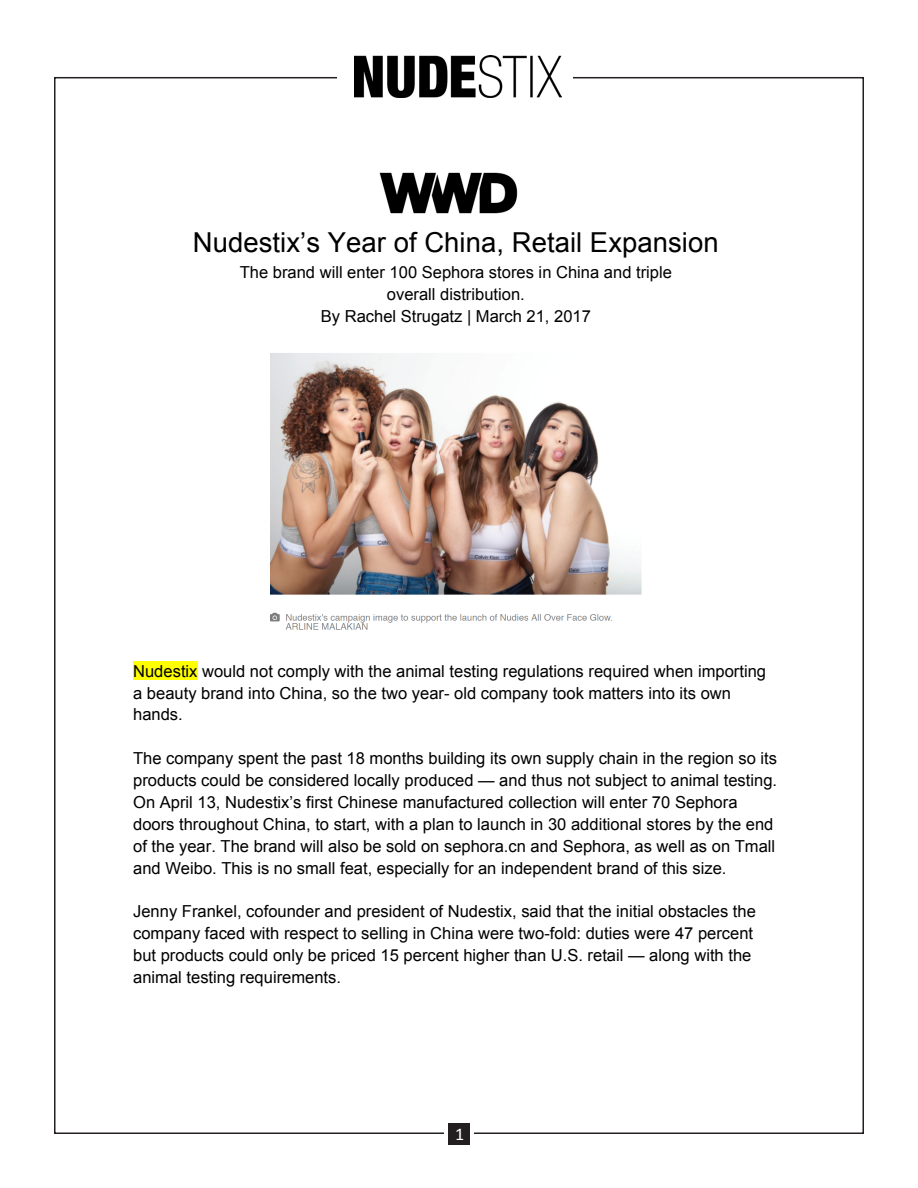
<style>
.page{position:relative;width:918px;height:1188px;background:#fff}
.page>*{position:absolute;margin:0;border:0;box-sizing:border-box;transform-origin:0 0}
.t1{font:27.45px "Arial";color:#000}
.t2{font:18px "Calibri";color:#fff}
.t3{font:16.5px/21.9px "Arial";color:#000}
</style>
<div class="page">
<img style="left:354px;top:56px;width:208px;height:42px">
<div style="left:448px;top:1123px;width:22px;height:22px;background:#231f20"></div>
<div style="left:133px;top:661px;width:65px;height:19px;background:#ff0"></div>
<img style="left:379px;top:172px;width:139px;height:42px">
<img style="left:270px;top:353px;width:372px;height:277px">
<p class="t1" style="left:193px;top:224px;width:527px">Nudestix’s Year of China, Retail Expansion</p>
<p class="t3" style="left:240px;top:261px;width:434px;text-align:center">The brand will enter 100 Sephora stores in China and triple overall distribution.<br>By Rachel Strugatz | March 21, 2017</p>
<p class="t3" style="left:133px;top:660px;width:634px">Nudestix would not comply with the animal testing regulations required when importing a beauty brand into China, so the two year- old company took matters into its own hands.</p>
<p class="t3" style="left:133px;top:748px;width:646px">The company spent the past 18 months building its own supply chain in the region so its products could be considered locally produced — and thus not subject to animal testing.<br>On April 13, Nudestix’s first Chinese manufactured collection will enter 70 Sephora doors throughout China, to start, with a plan to launch in 30 additional stores by the end of the year. The brand will also be sold on sephora.cn and Sephora, as well as on Tmall and Weibo. This is no small feat, especially for an independent brand of this size.</p>
<p class="t3" style="left:133px;top:901px;width:624px">Jenny Frankel, cofounder and president of Nudestix, said that the initial obstacles the company faced with respect to selling in China were two-fold: duties were 47 percent but products could only be priced 15 percent higher than U.S. retail — along with the animal testing requirements.</p>
<p class="t2" style="left:455px;top:1123px;width:11px">1</p>
</div>
